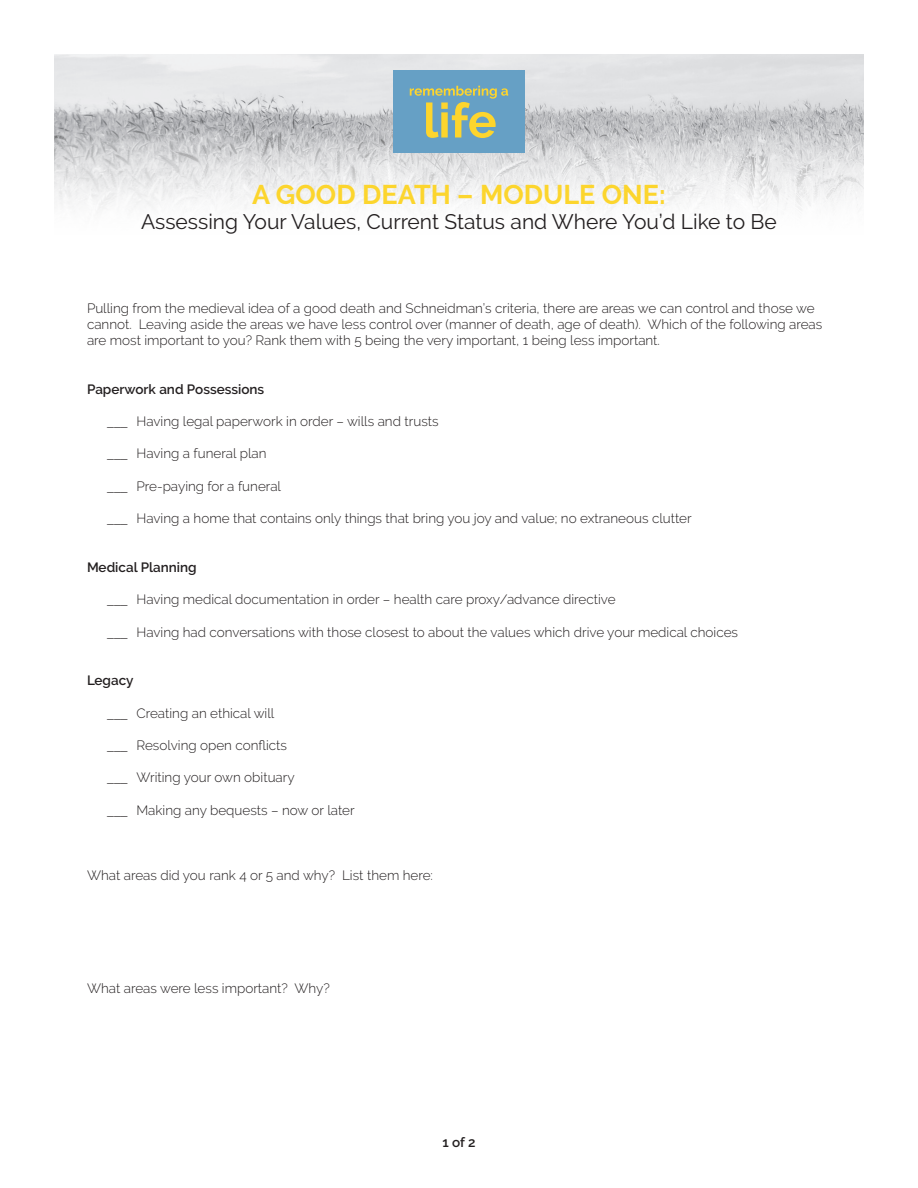
<style>
.page{position:relative;width:918px;height:1188px;background:#fff}
.page>*{position:absolute;margin:0;border:0;box-sizing:border-box;transform-origin:0 0}
.t1{font:700 27px "Raleway";color:#fcd52d}
.t2{font:21px "Raleway";color:#231f20}
.t3{font:300 13.5px/16.2px "Raleway";color:#231f20}
.t4{font:600 13.5px "Raleway";color:#231f20}
.s1{font-family:"Helvetica Neue"}
</style>
<div class="page">
<img style="left:54px;top:54px;width:810px;height:157px">
<div style="left:393px;top:70px;width:132px;height:83px;background:#66a0c5"></div>
<svg style="left:410px;top:86px;width:98px;height:52px"></svg>
<p class="t1" style="left:252px;top:179px;width:415px">A GOOD DEATH – MODULE ONE:</p>
<p class="t2" style="left:141px;top:209px;width:637px">Assessing Your Values, Current Status and Where You’d Like to Be</p>
<p class="t3" style="left:87px;top:300px;width:737px">Pulling from the medieval idea of a good death and Schneidman’s criteria, there are areas we can control and those we cannot. Leaving aside the areas we have less control over (manner of death, age of death). Which of the following areas are most important to you? Rank them with 5 being the very important, 1 being less important.</p>
<p class="t4" style="left:87px;top:381px;width:179px">Paperwork and Possessions</p>
<p class="t3" style="left:107px;top:413px;width:333px"><span class="s1">___</span> Having legal paperwork in order – wills and trusts</p>
<p class="t3" style="left:107px;top:446px;width:161px"><span class="s1">___</span> Having a funeral plan</p>
<p class="t3" style="left:107px;top:478px;width:175px"><span class="s1">___</span> Pre-paying for a funeral</p>
<p class="t3" style="left:107px;top:510px;width:586px"><span class="s1">___</span> Having a home that contains only things that bring you joy and value; no extraneous clutter</p>
<p class="t4" style="left:87px;top:559px;width:111px">Medical Planning</p>
<p class="t3" style="left:107px;top:591px;width:510px"><span class="s1">___</span> Having medical documentation in order – health care proxy/advance directive</p>
<p class="t3" style="left:107px;top:624px;width:632px"><span class="s1">___</span> Having had conversations with those closest to about the values which drive your medical choices</p>
<p class="t4" style="left:87px;top:673px;width:48px">Legacy</p>
<p class="t3" style="left:107px;top:705px;width:169px"><span class="s1">___</span> Creating an ethical will</p>
<p class="t3" style="left:107px;top:737px;width:181px"><span class="s1">___</span> Resolving open conflicts</p>
<p class="t3" style="left:107px;top:770px;width:189px"><span class="s1">___</span> Writing your own obituary</p>
<p class="t3" style="left:107px;top:802px;width:249px"><span class="s1">___</span> Making any bequests – now or later</p>
<p class="t3" style="left:87px;top:867px;width:348px">What areas did you rank 4 or 5 and why? List them here:</p>
<p class="t3" style="left:87px;top:980px;width:244px">What areas were less important? Why?</p>
<p class="t4" style="left:443px;top:1134px;width:34px">1 of 2</p>
</div>
